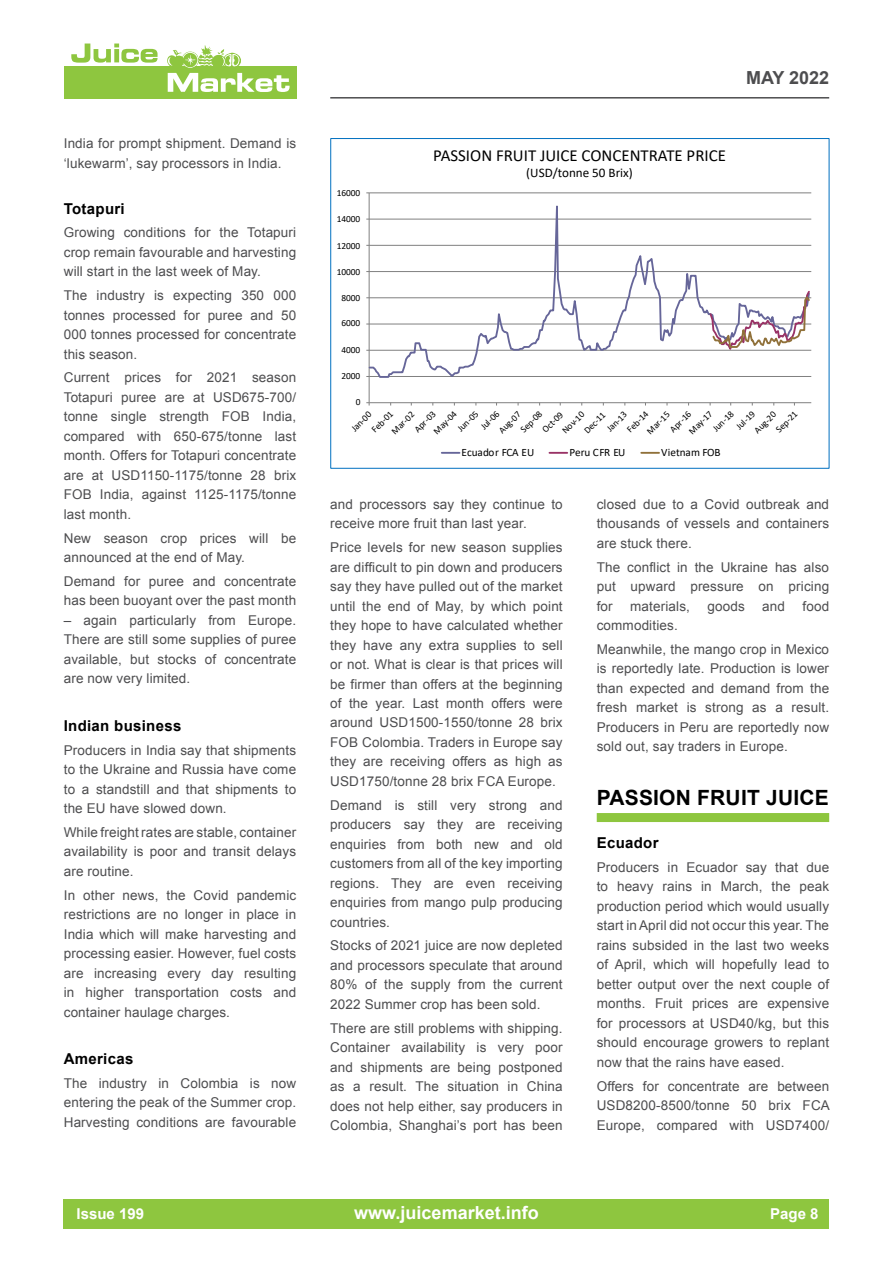
<style>
.page{position:relative;width:893px;height:1263px;background:#fff}
.page>*{position:absolute;margin:0;border:0;box-sizing:border-box;transform-origin:0 0}
.t1{font:700 21px "Arial";letter-spacing:.01em;color:#000}
.t2{font:700 18px "Arial";color:#fff}
.t3{font:700 18px "Arial";color:#4d4d4f}
.t4{font:16.8px "Calibri";color:#000}
.t5{font:700 15px "Arial";letter-spacing:.02em;color:#000}
.t6{font:700 15px "Arial";color:#fff}
.t7{font:13.5px/19.5px "Arial";letter-spacing:.01em;color:#4d4d4f;text-align:justify}
.t8{font:13.05px "Calibri";color:#000}
.t9{font:11.25px "Calibri";color:#000}
.t10{font:9.3px "Calibri";letter-spacing:-.005em;color:#000}
</style>
<div class="page">
<div style="left:64px;top:1199px;width:765px;height:30px;background:#8ec63f"></div>
<hr style="left:330px;top:97px;width:499px;height:2px;background:#4d4d4f">
<div style="left:64px;top:66px;width:232px;height:32px;background:#8ec63f"></div>
<svg style="left:71px;top:44px;width:87px;height:19px"></svg>
<svg style="left:167px;top:45px;width:123px;height:47px"></svg>
<div style="left:597px;top:813px;width:232px;height:9px;background:#8ec63f"></div>
<hr style="left:369px;top:193px;width:1px;height:210px;background:#808080">
<hr style="left:369px;top:402px;width:442px;height:1px;background:#808080">
<svg style="left:369px;top:192px;width:442px;height:187px"></svg>
<svg style="left:708px;top:289px;width:103px;height:65px"></svg>
<svg style="left:442px;top:452px;width:17px;height:2px"></svg>
<svg style="left:549px;top:452px;width:18px;height:2px"></svg>
<svg style="left:641px;top:452px;width:18px;height:2px"></svg>
<div style="left:331px;top:138px;width:498px;height:330px;border:1px solid #0070c0"></div>
<p class="t7" style="left:64px;top:134px;width:234px">India for prompt shipment. Demand is ‘lukewarm’, say processors in India.</p>
<p class="t5" style="left:64px;top:198px;width:62px">Totapuri</p>
<p class="t7" style="left:64px;top:223px;width:234px">Growing conditions for the Totapuri crop remain favourable and harvesting will start in the last week of May.</p>
<p class="t7" style="left:64px;top:286px;width:234px">The industry is expecting 350 000 tonnes processed for puree and 50<br>000 tonnes processed for concentrate this season.</p>
<p class="t7" style="left:64px;top:368px;width:234px">Current prices for 2021 season Totapuri puree are at USD675-700/ tonne single strength FOB India, compared with 650-675/tonne last month. Offers for Totapuri concentrate are at USD1150-1175/tonne 28 brix FOB India, against 1125-1175/tonne last month.</p>
<p class="t7" style="left:64px;top:528px;width:234px">New season crop prices will be announced at the end of May.</p>
<p class="t7" style="left:64px;top:571px;width:234px">Demand for puree and concentrate has been buoyant over the past month</p>
<p class="t7" style="left:64px;top:610px;width:234px">– again particularly from Europe.<br>There are still some supplies of puree available, but stocks of concentrate are now very limited.</p>
<p class="t5" style="left:64px;top:716px;width:119px">Indian business</p>
<p class="t7" style="left:64px;top:740px;width:234px">Producers in India say that shipments to the Ukraine and Russia have come to a standstill and that shipments to the EU have slowed down.</p>
<p class="t7" style="left:64px;top:822px;width:234px">While freight rates are stable, container availability is poor and transit delays are routine.</p>
<p class="t7" style="left:64px;top:885px;width:234px">In other news, the Covid pandemic restrictions are no longer in place in India which will make harvesting and processing easier. However, fuel costs are increasing every day resulting in higher transportation costs and container haulage charges.</p>
<p class="t5" style="left:64px;top:1049px;width:71px">Americas</p>
<p class="t7" style="left:64px;top:1073px;width:234px">The industry in Colombia is now entering the peak of the Summer crop.<br>Harvesting conditions are favourable</p>
<p class="t10" style="left:337px;top:187px;width:25px">16000</p>
<p class="t10" style="left:337px;top:213px;width:25px">14000</p>
<p class="t10" style="left:337px;top:239px;width:25px">12000</p>
<p class="t10" style="left:337px;top:265px;width:25px">10000</p>
<p class="t10" style="left:341px;top:291px;width:20px">8000</p>
<p class="t10" style="left:341px;top:317px;width:20px">6000</p>
<p class="t10" style="left:341px;top:343px;width:20px">4000</p>
<p class="t10" style="left:341px;top:369px;width:20px">2000</p>
<p class="t10" style="left:356px;top:395px;width:6px">0</p>
<h2 class="t3" style="left:746px;top:66px;width:85px">MAY 2022</h2>
<p class="t4" style="left:433px;top:143px;width:294px">PASSION FRUIT JUICE CONCENTRATE PRICE</p>
<p class="t8" style="left:526px;top:164px;width:108px">(USD/tonne 50 Brix)</p>
<p class="t10" style="left:686px;top:428px;width:31px;rotate:-45deg">May-17</p>
<p class="t10" style="left:710px;top:425px;width:27px;rotate:-45deg">Jun-18</p>
<p class="t10" style="left:733px;top:424px;width:24px;rotate:-45deg">Jul-19</p>
<p class="t10" style="left:751px;top:427px;width:29px;rotate:-45deg">Aug-20</p>
<p class="t10" style="left:773px;top:426px;width:28px;rotate:-45deg">Sep-21</p>
<p class="t10" style="left:430px;top:428px;width:31px;rotate:-45deg">May-04</p>
<p class="t10" style="left:454px;top:425px;width:27px;rotate:-45deg">Jun-05</p>
<p class="t10" style="left:478px;top:424px;width:24px;rotate:-45deg">Jul-06</p>
<p class="t10" style="left:496px;top:427px;width:29px;rotate:-45deg">Aug-07</p>
<p class="t10" style="left:517px;top:426px;width:28px;rotate:-45deg">Sep-08</p>
<p class="t10" style="left:539px;top:426px;width:27px;rotate:-45deg">Oct-09</p>
<p class="t10" style="left:559px;top:427px;width:29px;rotate:-45deg">Nov-10</p>
<p class="t10" style="left:581px;top:427px;width:28px;rotate:-45deg">Dec-11</p>
<p class="t10" style="left:604px;top:425px;width:26px;rotate:-45deg">Jan-13</p>
<p class="t10" style="left:624px;top:426px;width:28px;rotate:-45deg">Feb-14</p>
<p class="t10" style="left:644px;top:428px;width:30px;rotate:-45deg">Mar-15</p>
<p class="t10" style="left:667px;top:426px;width:28px;rotate:-45deg">Apr-16</p>
<p class="t10" style="left:348px;top:425px;width:26px;rotate:-45deg">Jan-00</p>
<p class="t10" style="left:368px;top:426px;width:28px;rotate:-45deg">Feb-01</p>
<p class="t10" style="left:388px;top:428px;width:30px;rotate:-45deg">Mar-02</p>
<p class="t10" style="left:411px;top:426px;width:28px;rotate:-45deg">Apr-03</p>
<p class="t9" style="left:461px;top:444px;width:74px">Ecuador FCA EU</p>
<p class="t9" style="left:569px;top:444px;width:57px">Peru CFR EU</p>
<p class="t9" style="left:661px;top:444px;width:61px">Vietnam FOB</p>
<p class="t7" style="left:330px;top:494px;width:234px">and processors say they continue to receive more fruit than last year.</p>
<p class="t7" style="left:330px;top:538px;width:234px">Price levels for new season supplies are difficult to pin down and producers say they have pulled out of the market until the end of May, by which point they hope to have calculated whether they have any extra supplies to sell or not. What is clear is that prices will be firmer than offers at the beginning of the year. Last month offers were around USD1500-1550/tonne 28 brix FOB Colombia. Traders in Europe say they are receiving offers as high as USD1750/tonne 28 brix FCA Europe.</p>
<p class="t7" style="left:330px;top:795px;width:234px">Demand is still very strong and producers say they are receiving enquiries from both new and old customers from all of the key importing regions. They are even receiving enquiries from mango pulp producing countries.</p>
<p class="t7" style="left:330px;top:936px;width:234px">Stocks of 2021 juice are now depleted and processors speculate that around 80% of the supply from the current 2022 Summer crop has been sold.</p>
<p class="t7" style="left:330px;top:1018px;width:234px">There are still problems with shipping.<br>Container availability is very poor and shipments are being postponed as a result. The situation in China does not help either, say producers in Colombia, Shanghai’s port has been</p>
<p class="t7" style="left:597px;top:494px;width:234px">closed due to a Covid outbreak and thousands of vessels and containers are stuck there.</p>
<p class="t7" style="left:597px;top:557px;width:234px">The conflict in the Ukraine has also put upward pressure on pricing for</p>
<p class="t7" style="left:630px;top:596px;width:61px">materials,</p>
<p class="t7" style="left:707px;top:596px;width:39px">goods</p>
<p class="t7" style="left:762px;top:596px;width:24px">and</p>
<p class="t7" style="left:802px;top:596px;width:28px">food</p>
<p class="t7" style="left:597px;top:613px;width:234px;line-height:23.7px">commodities.<br>Meanwhile, the mango crop in Mexico</p>
<p class="t7" style="left:597px;top:659px;width:234px">is reportedly late. Production is lower than expected and demand from the fresh market is strong as a result.<br>Producers in Peru are reportedly now sold out, say traders in Europe.</p>
<h1 class="t1" style="left:597px;top:783px;width:234px">PASSION FRUIT JUICE</h1>
<p class="t5" style="left:597px;top:833px;width:63px">Ecuador</p>
<p class="t7" style="left:597px;top:857px;width:234px">Producers in Ecuador say that due to heavy rains in March, the peak production period which would usually start in April did not occur this year. The rains subsided in the last two weeks of April, which will hopefully lead to better output over the next couple of months. Fruit prices are expensive for processors at USD40/kg, but this should encourage growers to replant now that the rains have eased.</p>
<p class="t7" style="left:597px;top:1076px;width:235px">Offers for concentrate are between USD8200-8500/tonne 50 brix FCA Europe, compared with USD7400/</p>
<p class="t6" style="left:77px;top:1203px;width:69px">Issue 199</p>
<h2 class="t2" style="left:354px;top:1200px;width:186px">www.juicemarket.info</h2>
<p class="t6" style="left:770px;top:1203px;width:50px">Page 8</p>
</div>
